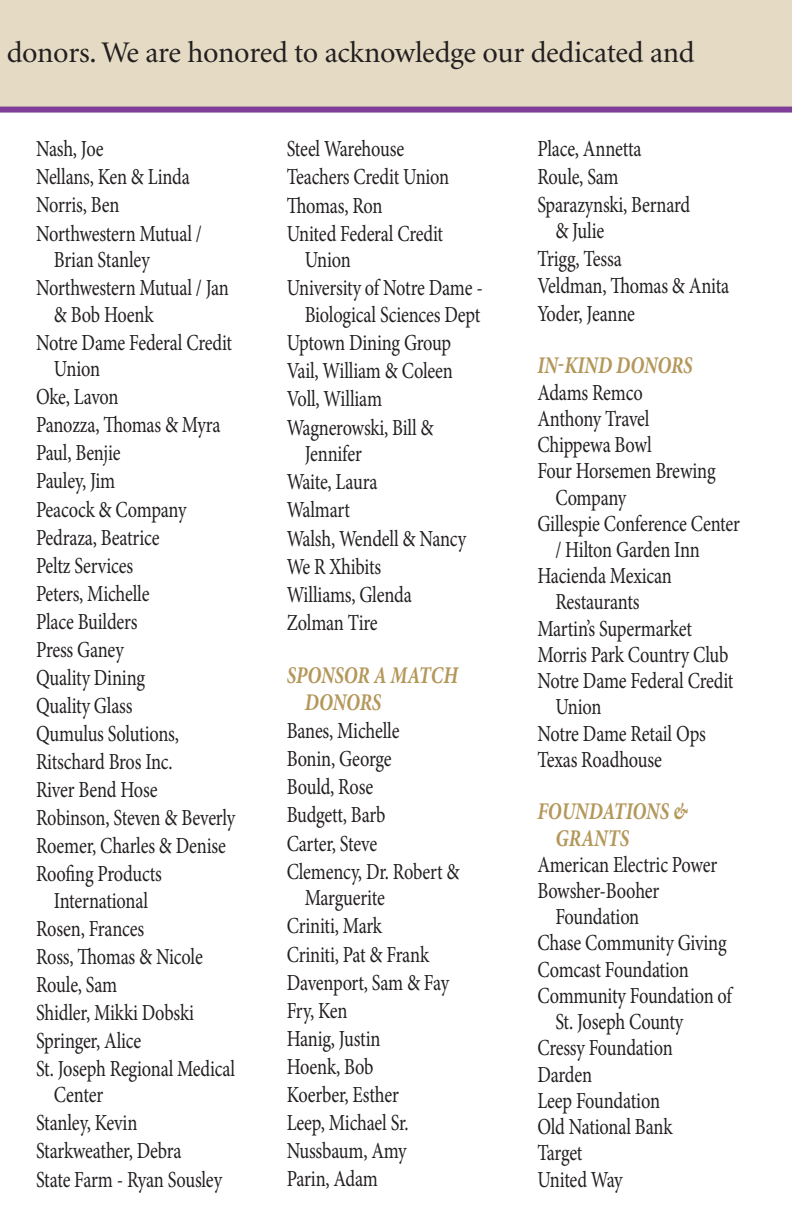
<style>
.page{position:relative;width:792px;height:1224px;background:#fff}
.page>*{position:absolute;margin:0;border:0;box-sizing:border-box;transform-origin:0 0}
.t1{font:30px "Minion";letter-spacing:-.01em;color:#231f20}
.t2{font:italic 700 24px/26.6px "Minion Pro";color:#b4975a;scale:.8 1}
.t3{font:23px "Minion Pro";letter-spacing:-.01em;color:#231f20;scale:.8 1}
</style>
<div class="page">
<div style="left:0;top:0;width:792px;height:109px;background:#e5dbc5"></div>
<div style="left:0;top:107px;width:792px;height:6px;background:#7f3f98"></div>
<h1 class="t1" style="left:7px;top:38px;width:690px">donors. We are honored to acknowledge our dedicated and</h1>
<p class="t3" style="left:36px;top:134px;width:86px">Nash, Joe</p>
<p class="t3" style="left:36px;top:162px;width:194px">Nellans, Ken &amp; Linda</p>
<p class="t3" style="left:36px;top:190px;width:106px">Norris, Ben</p>
<p class="t3" style="left:36px;top:218px;width:209px">Northwestern Mutual /</p>
<p class="t3" style="left:54px;top:244px;width:121px">Brian Stanley</p>
<p class="t3" style="left:36px;top:272px;width:243px">Northwestern Mutual / Jan</p>
<p class="t3" style="left:54px;top:299px;width:126px">&amp; Bob Hoenk</p>
<p class="t3" style="left:36px;top:327px;width:247px">Notre Dame Federal Credit</p>
<p class="t3" style="left:54px;top:354px;width:59px">Union</p>
<p class="t3" style="left:36px;top:382px;width:105px">Oke, Lavon</p>
<p class="t3" style="left:36px;top:410px;width:232px">Panozza, Thomas &amp; Myra</p>
<p class="t3" style="left:36px;top:438px;width:107px">Paul, Benjie</p>
<p class="t3" style="left:36px;top:466px;width:101px">Pauley, Jim</p>
<p class="t3" style="left:36px;top:494px;width:190px">Peacock &amp; Company</p>
<p class="t3" style="left:36px;top:522px;width:156px">Pedraza, Beatrice</p>
<p class="t3" style="left:36px;top:550px;width:123px">Peltz Services</p>
<p class="t3" style="left:36px;top:578px;width:143px">Peters, Michelle</p>
<p class="t3" style="left:36px;top:606px;width:128px">Place Builders</p>
<p class="t3" style="left:36px;top:634px;width:111px">Press Ganey</p>
<p class="t3" style="left:36px;top:662px;width:138px">Quality Dining</p>
<p class="t3" style="left:36px;top:690px;width:122px">Quality Glass</p>
<p class="t3" style="left:36px;top:718px;width:180px">Qumulus Solutions,</p>
<p class="t3" style="left:36px;top:746px;width:172px">Ritschard Bros Inc.</p>
<p class="t3" style="left:36px;top:774px;width:153px">River Bend Hose</p>
<p class="t3" style="left:36px;top:802px;width:251px">Robinson, Steven &amp; Beverly</p>
<p class="t3" style="left:36px;top:830px;width:239px">Roemer, Charles &amp; Denise</p>
<p class="t3" style="left:36px;top:858px;width:159px">Roofing Products</p>
<p class="t3" style="left:54px;top:885px;width:119px">International</p>
<p class="t3" style="left:36px;top:913px;width:137px">Rosen, Frances</p>
<p class="t3" style="left:36px;top:941px;width:210px">Ross, Thomas &amp; Nicole</p>
<p class="t3" style="left:36px;top:969px;width:103px">Roule, Sam</p>
<p class="t3" style="left:36px;top:997px;width:199px">Shidler, Mikki Dobski</p>
<p class="t3" style="left:36px;top:1025px;width:133px">Springer, Alice</p>
<p class="t3" style="left:36px;top:1053px;width:250px">St. Joseph Regional Medical</p>
<p class="t3" style="left:54px;top:1080px;width:63px">Center</p>
<p class="t3" style="left:36px;top:1108px;width:128px">Stanley, Kevin</p>
<p class="t3" style="left:36px;top:1136px;width:183px">Starkweather, Debra</p>
<p class="t3" style="left:36px;top:1164px;width:234px">State Farm - Ryan Sousley</p>
<p class="t3" style="left:287px;top:134px;width:148px">Steel Warehouse</p>
<p class="t3" style="left:287px;top:162px;width:205px">Teachers Credit Union</p>
<p class="t3" style="left:287px;top:190px;width:122px">Thomas, Ron</p>
<p class="t3" style="left:287px;top:218px;width:197px">United Federal Credit</p>
<p class="t3" style="left:305px;top:245px;width:59px">Union</p>
<p class="t3" style="left:287px;top:273px;width:247px">University of Notre Dame -</p>
<p class="t3" style="left:305px;top:299px;width:221px">Biological Sciences Dept</p>
<p class="t3" style="left:287px;top:327px;width:207px">Uptown Dining Group</p>
<p class="t3" style="left:287px;top:356px;width:209px">Vail, William &amp; Coleen</p>
<p class="t3" style="left:287px;top:384px;width:121px">Voll, William</p>
<p class="t3" style="left:287px;top:412px;width:185px">Wagnerowski, Bill &amp;</p>
<p class="t3" style="left:305px;top:438px;width:73px">Jennifer</p>
<p class="t3" style="left:287px;top:467px;width:115px">Waite, Laura</p>
<p class="t3" style="left:287px;top:495px;width:81px">Walmart</p>
<p class="t3" style="left:287px;top:523px;width:226px">Walsh, Wendell &amp; Nancy</p>
<p class="t3" style="left:287px;top:551px;width:120px">We R Xhibits</p>
<p class="t3" style="left:287px;top:579px;width:158px">Williams, Glenda</p>
<p class="t3" style="left:287px;top:607px;width:115px">Zolman Tire</p>
<p class="t2" style="left:305px;top:662px;width:193px;text-indent:-18px">SPONSOR A MATCH<br>DONORS</p>
<p class="t3" style="left:287px;top:715px;width:143px">Banes, Michelle</p>
<p class="t3" style="left:287px;top:744px;width:133px">Bonin, George</p>
<p class="t3" style="left:287px;top:772px;width:110px">Bould, Rose</p>
<p class="t3" style="left:287px;top:800px;width:125px">Budgett, Barb</p>
<p class="t3" style="left:287px;top:828px;width:115px">Carter, Steve</p>
<p class="t3" style="left:287px;top:856px;width:218px">Clemency, Dr. Robert &amp;</p>
<p class="t3" style="left:305px;top:883px;width:102px">Marguerite</p>
<p class="t3" style="left:287px;top:911px;width:121px">Criniti, Mark</p>
<p class="t3" style="left:287px;top:939px;width:180px">Criniti, Pat &amp; Frank</p>
<p class="t3" style="left:287px;top:967px;width:205px">Davenport, Sam &amp; Fay</p>
<p class="t3" style="left:287px;top:995px;width:78px">Fry, Ken</p>
<p class="t3" style="left:287px;top:1023px;width:119px">Hanig, Justin</p>
<p class="t3" style="left:287px;top:1051px;width:110px">Hoenk, Bob</p>
<p class="t3" style="left:287px;top:1079px;width:142px">Koerber, Esther</p>
<p class="t3" style="left:287px;top:1107px;width:154px">Leep, Michael Sr.</p>
<p class="t3" style="left:287px;top:1136px;width:152px">Nussbaum, Amy</p>
<p class="t3" style="left:287px;top:1164px;width:116px">Parin, Adam</p>
<p class="t3" style="left:537px;top:134px;width:132px">Place, Annetta</p>
<p class="t3" style="left:537px;top:161px;width:103px">Roule, Sam</p>
<p class="t3" style="left:537px;top:189px;width:193px">Sparazynski, Bernard</p>
<p class="t3" style="left:555px;top:215px;width:63px">&amp; Julie</p>
<p class="t3" style="left:537px;top:243px;width:107px">Trigg, Tessa</p>
<p class="t3" style="left:537px;top:271px;width:242px">Veldman, Thomas &amp; Anita</p>
<p class="t3" style="left:537px;top:298px;width:124px">Yoder, Jeanne</p>
<p class="t2" style="left:537px;top:352px;width:182px">IN-KIND DONORS</p>
<p class="t3" style="left:537px;top:377px;width:133px">Adams Remco</p>
<p class="t3" style="left:537px;top:403px;width:142px">Anthony Travel</p>
<p class="t3" style="left:537px;top:429px;width:144px">Chippewa Bowl</p>
<p class="t3" style="left:537px;top:456px;width:224px">Four Horsemen Brewing</p>
<p class="t3" style="left:555px;top:482px;width:90px">Company</p>
<p class="t3" style="left:537px;top:508px;width:255px">Gillespie Conference Center</p>
<p class="t3" style="left:555px;top:534px;width:182px">/ Hilton Garden Inn</p>
<p class="t3" style="left:537px;top:560px;width:170px">Hacienda Mexican</p>
<p class="t3" style="left:555px;top:587px;width:107px">Restaurants</p>
<p class="t3" style="left:537px;top:613px;width:195px">Martin’s Supermarket</p>
<p class="t3" style="left:537px;top:639px;width:240px">Morris Park Country Club</p>
<p class="t3" style="left:537px;top:665px;width:247px">Notre Dame Federal Credit</p>
<p class="t3" style="left:555px;top:692px;width:59px">Union</p>
<p class="t3" style="left:537px;top:718px;width:212px">Notre Dame Retail Ops</p>
<p class="t3" style="left:537px;top:744px;width:157px">Texas Roadhouse</p>
<p class="t2" style="left:555px;top:798px;width:167px;text-indent:-18px">FOUNDATIONS &amp;<br>GRANTS</p>
<p class="t3" style="left:537px;top:849px;width:226px">American Electric Power</p>
<p class="t3" style="left:537px;top:875px;width:154px">Bowsher-Booher</p>
<p class="t3" style="left:555px;top:901px;width:107px">Foundation</p>
<p class="t3" style="left:537px;top:928px;width:238px">Chase Community Giving</p>
<p class="t3" style="left:537px;top:954px;width:191px">Comcast Foundation</p>
<p class="t3" style="left:537px;top:980px;width:245px">Community Foundation of</p>
<p class="t3" style="left:555px;top:1006px;width:162px">St. Joseph County</p>
<p class="t3" style="left:537px;top:1033px;width:171px">Cressy Foundation</p>
<p class="t3" style="left:537px;top:1059px;width:70px">Darden</p>
<p class="t3" style="left:537px;top:1085px;width:155px">Leep Foundation</p>
<p class="t3" style="left:537px;top:1111px;width:170px">Old National Bank</p>
<p class="t3" style="left:537px;top:1138px;width:58px">Target</p>
<p class="t3" style="left:537px;top:1164px;width:108px">United Way</p>
</div>
